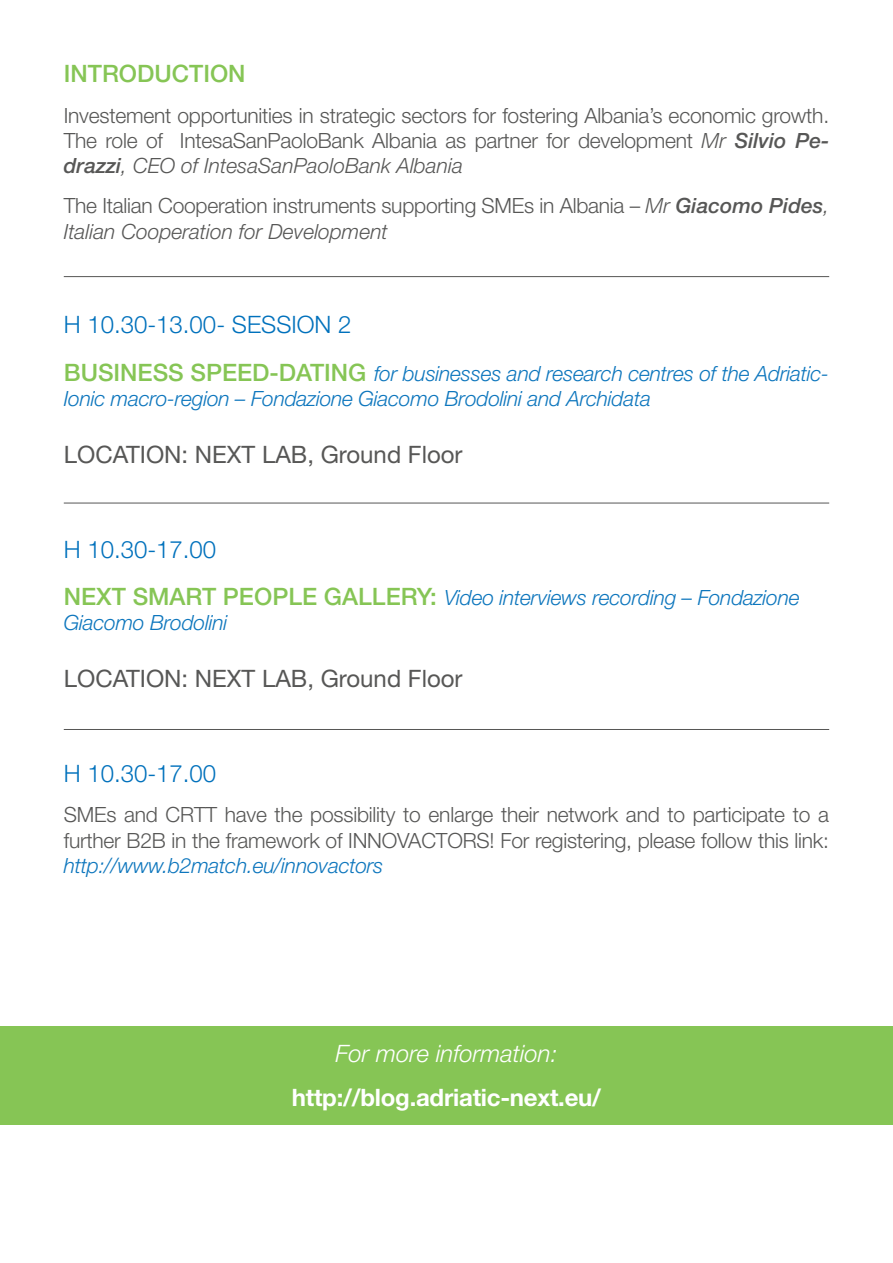
<style>
.page{position:relative;width:893px;height:1263px;background:#fff}
.page>*{position:absolute;margin:0;border:0;box-sizing:border-box;transform-origin:0 0}
.t1{font:24px "Helvetica Neue";color:#575756}
.t2{font:300 24px "Helvetica Neue";color:#0071bc}
.t3{font:700 24px "Helvetica Neue";letter-spacing:-.01em;color:#fff}
.t4{font:italic 300 24px "Helvetica Neue";color:#fff}
.t5{font:500 24px "Helvetica Neue";color:#86c555}
.t6{font:300 21px/25.2px "Helvetica Neue";letter-spacing:-.01em;color:#575756}
.t7{font:italic 300 21px/25.2px "Helvetica Neue";letter-spacing:-.01em;color:#0d76bd}
.s1{font-style:italic}
.s2{font-weight:500;font-style:italic}
.s3{font-weight:500;font-style:normal;font-size:24px;color:#86c555}
</style>
<div class="page">
<div style="left:0;top:1026px;width:893px;height:98px;background:#86c555"></div>
<hr style="left:64px;top:276px;width:765px;height:1px;background:#575756">
<hr style="left:64px;top:503px;width:765px;height:1px;background:#575756">
<hr style="left:64px;top:729px;width:765px;height:1px;background:#575756">
<p class="t5" style="left:64px;top:60px;width:183px">INTRODUCTION</p>
<p class="t6" style="left:64px;top:102px;width:767px;text-align:justify">Investement opportunities in strategic sectors for fostering Albania’s economic growth.<br>The role of IntesaSanPaoloBank Albania as partner for development <span class="s1">Mr</span> <span class="s2">Silvio Pe&shy;drazzi</span><span class="s1">, CEO of IntesaSanPaoloBank Albania</span></p>
<p class="t6" style="left:64px;top:193px;width:767px">The Italian Cooperation instruments supporting SMEs in Albania – <span class="s1">Mr</span> <span class="s2">Giacomo Pides</span><span class="s1">,<br>Italian Cooperation for Development</span></p>
<p class="t2" style="left:64px;top:310px;width:289px">H 10.30-13.00- SESSION 2</p>
<p class="t7" style="left:64px;top:360px;width:767px"><span class="s3">BUSINESS SPEED-DATING</span> for businesses and research centres of the Adriatic-<br>Ionic macro-region – Fondazione Giacomo Brodolini and Archidata</p>
<p class="t1" style="left:64px;top:440px;width:400px">LOCATION: NEXT LAB, Ground Floor</p>
<p class="t2" style="left:64px;top:534px;width:154px">H 10.30-17.00</p>
<p class="t7" style="left:64px;top:585px;width:737px"><span class="s3">NEXT SMART PEOPLE GALLERY:</span> Video interviews recording – Fondazione<br>Giacomo Brodolini</p>
<p class="t1" style="left:64px;top:664px;width:400px">LOCATION: NEXT LAB, Ground Floor</p>
<p class="t2" style="left:64px;top:759px;width:154px">H 10.30-17.00</p>
<p class="t6" style="left:64px;top:802px;width:767px">SMEs and CRTT have the possibility to enlarge their network and to participate to a further B2B in the framework of INNOVACTORS! For registering, please follow this link:</p>
<p class="t7" style="left:64px;top:852px;width:321px">http://www.b2match.eu/innovactors</p>
<p class="t4" style="left:336px;top:1039px;width:223px">For more information:</p>
<p class="t3" style="left:292px;top:1083px;width:311px">http://blog.adriatic-next.eu/</p>
</div>
